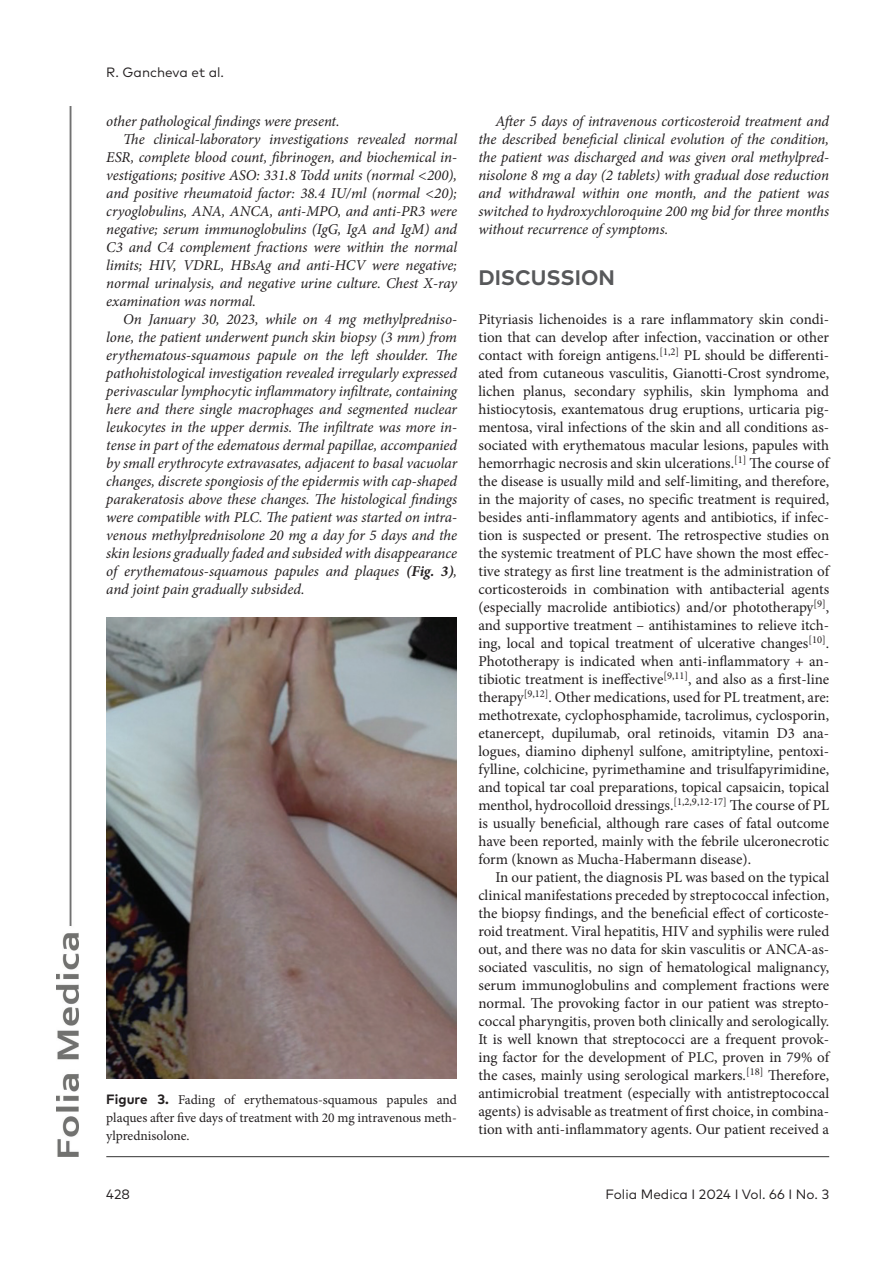
<style>
.page{position:relative;width:893px;height:1263px;background:#fff}
.page>*{position:absolute;margin:0;border:0;box-sizing:border-box;transform-origin:0 0}
.H_-_1_level{font:700 21px "FF Mark Pro";color:#57585a}
.Body_text{font:italic 15px/18px "Minion Pro";letter-spacing:-.01em;color:#231f20;text-align:justify}
.Body_text_-_no_indent{font:15px/18px "Minion Pro";color:#231f20;text-align:justify}
.Body_text-2{font:15px/18px "Minion Pro";color:#231f20;text-align:justify}
.FIG_-_Caption{font:13.5px/18px "Minion Pro";letter-spacing:-.005em;color:#231f20;text-align:justify}
.t1{font:13.5px "FF Mark Pro";color:#231f20}
.s1{font-weight:700}
.s2{font-family:"FF Mark Pro";font-weight:700}
</style>
<div class="page">
<img style="left:57px;top:106px;width:22px;height:1051px">
<hr style="left:106px;top:1156px;width:723px;height:1px;background:#333">
<img style="left:106px;top:618px;width:351px;height:461px">
<p class="t1" style="left:106px;top:62px;width:119px">R. Gancheva et al.</p>
<p class="Body_text" style="left:106px;top:112px;width:235px">other pathological findings were present.</p>
<p class="Body_text" style="left:106px;top:130px;width:352px;text-indent:17px">The clinical-laboratory investigations revealed normal ESR, complete blood count, fibrinogen, and biochemical in&shy;vestigations; positive ASO: 331.8 Todd units (normal &lt;200), and positive rheumatoid factor: 38.4 IU/ml (normal &lt;20); cryoglobulins, ANA, ANCA, anti-MPO, and anti-PR3 were negative; serum immunoglobulins (IgG, IgA and IgM) and C3 and C4 complement fractions were within the normal limits; HIV, VDRL, HBsAg and anti-HCV were negative; normal urinalysis, and negative urine culture. Chest X-ray examination was normal.</p>
<p class="Body_text" style="left:106px;top:310px;width:352px;text-indent:17px">On January 30, 2023, while on 4 mg methylpredniso&shy;lone, the patient underwent punch skin biopsy (3 mm) from erythematous-squamous papule on the left shoulder. The pathohistological investigation revealed irregularly expressed perivascular lymphocytic inflammatory infiltrate, containing here and there single macrophages and segmented nuclear leukocytes in the upper dermis. The infiltrate was more in&shy;tense in part of the edematous dermal papillae, accompanied by small erythrocyte extravasates, adjacent to basal vacuolar changes, discrete spongiosis of the epidermis with cap-shaped parakeratosis above these changes. The histological findings were compatible with PLC. The patient was started on intra&shy;venous methylprednisolone 20 mg a day for 5 days and the skin lesions gradually faded and subsided with disappearance of erythematous-squamous papules and plaques <span class="s1">(Fig. 3)</span>, and joint pain gradually subsided.</p>
<p class="FIG_-_Caption" style="left:106px;top:1091px;width:352px"><span class="s2">Figure 3.</span> Fading of erythematous-squamous papules and plaques after five days of treatment with 20 mg intravenous meth&shy;ylprednisolone.</p>
<p class="t1" style="left:106px;top:1184px;width:25px">428</p>
<p class="Body_text" style="left:478px;top:112px;width:352px;text-indent:17px">After 5 days of intravenous corticosteroid treatment and the described beneficial clinical evolution of the condition, the patient was discharged and was given oral methylpred&shy;nisolone 8 mg a day (2 tablets) with gradual dose reduction and withdrawal within one month, and the patient was switched to hydroxychloroquine 200 mg bid for three months without recurrence of symptoms.</p>
<p class="H_-_1_level" style="left:478px;top:261px;width:138px">DISCUSSION</p>
<p class="Body_text_-_no_indent" style="left:478px;top:310px;width:352px">Pityriasis lichenoides is a rare inflammatory skin condi&shy;tion that can develop after infection, vaccination or other contact with foreign antigens.<sup>[1,2]</sup> PL should be differenti&shy;ated from cutaneous vasculitis, Gianotti-Crost syndrome, lichen planus, secondary syphilis, skin lymphoma and histiocytosis, exantematous drug eruptions, urticaria pig&shy;mentosa, viral infections of the skin and all conditions as&shy;sociated with erythematous macular lesions, papules with hemorrhagic necrosis and skin ulcerations.<sup>[1]</sup> The course of the disease is usually mild and self-limiting, and therefore, in the majority of cases, no specific treatment is required, besides anti-inflammatory agents and antibiotics, if infec&shy;tion is suspected or present. The retrospective studies on the systemic treatment of PLC have shown the most effec&shy;tive strategy as first line treatment is the administration of corticosteroids in combination with antibacterial agents (especially macrolide antibiotics) and/or phototherapy<sup>[9]</sup>, and supportive treatment – antihistamines to relieve itch&shy;ing, local and topical treatment of ulcerative changes<sup>[10]</sup>.<br>Phototherapy is indicated when anti-inflammatory + an&shy;tibiotic treatment is ineffective<sup>[9,11]</sup>, and also as a first-line therapy<sup>[9,12]</sup>. Other medications, used for PL treatment, are: methotrexate, cyclophosphamide, tacrolimus, cyclosporin, etanercept, dupilumab, oral retinoids, vitamin D3 ana&shy;logues, diamino diphenyl sulfone, amitriptyline, pentoxi&shy;fylline, colchicine, pyrimethamine and trisulfapyrimidine, and topical tar coal preparations, topical capsaicin, topical menthol, hydrocolloid dressings.<sup>[1,2,9,12-17]</sup> The course of PL is usually beneficial, although rare cases of fatal outcome have been reported, mainly with the febrile ulceronecrotic form (known as Mucha-Habermann disease).</p>
<p class="Body_text-2" style="left:478px;top:868px;width:352px;text-indent:17px">In our patient, the diagnosis PL was based on the typical clinical manifestations preceded by streptococcal infection, the biopsy findings, and the beneficial effect of corticoste&shy;roid treatment. Viral hepatitis, HIV and syphilis were ruled out, and there was no data for skin vasculitis or ANCA-as&shy;sociated vasculitis, no sign of hematological malignancy, serum immunoglobulins and complement fractions were normal. The provoking factor in our patient was strepto&shy;coccal pharyngitis, proven both clinically and serologically.<br>It is well known that streptococci are a frequent provok&shy;ing factor for the development of PLC, proven in 79% of the cases, mainly using serological markers.<sup>[18]</sup> Therefore, antimicrobial treatment (especially with antistreptococcal agents) is advisable as treatment of first choice, in combina&shy;tion with anti-inflammatory agents. Our patient received a</p>
<p class="t1" style="left:605px;top:1184px;width:225px">Folia Medica I 2024 I Vol. 66 I No. 3</p>
</div>
